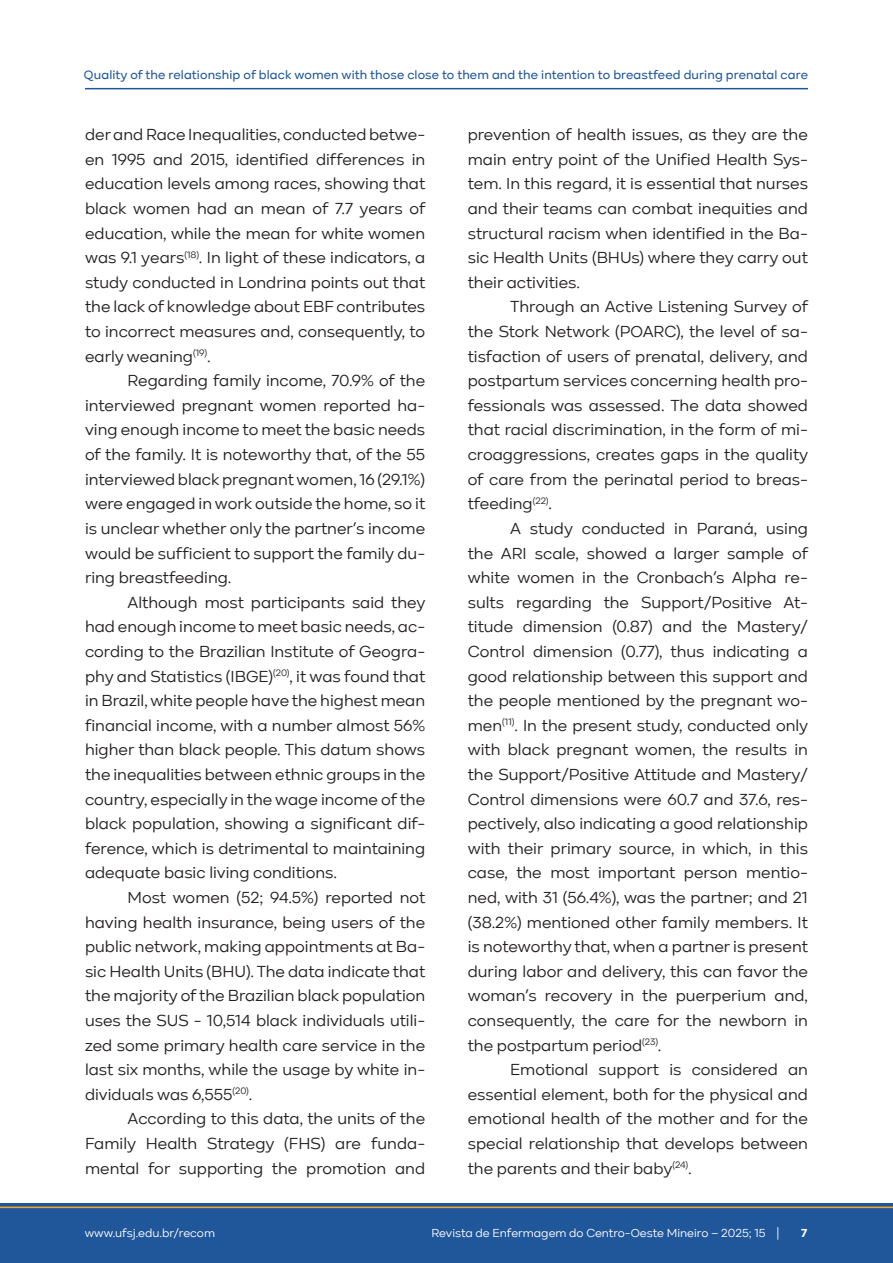
<style>
.page{position:relative;width:893px;height:1263px;background:#fff}
.page>*{position:absolute;margin:0;border:0;box-sizing:border-box;transform-origin:0 0}
.Texto_artigo{font:16.5px/24.6px "Kinetika";color:#231f20;text-align:justify}
.t1{font:500 12.6px "Kinetika";letter-spacing:.01em;color:#20579b}
.t2{font:12px "Kinetika";color:#fff}
.t3{font:700 12px "Kinetika";color:#fff}
</style>
<div class="page">
<div style="left:0;top:1203px;width:893px;height:60px;background:#20579b"></div>
<hr style="left:0;top:1206px;width:893px;height:2px;background:#f9a42e">
<hr style="left:85px;top:88px;width:723px;height:1px;background:#20579b">
<p class="t1" style="left:84px;top:67px;width:725px">Quality of the relationship of black women with those close to them and the intention to breastfeed during prenatal care</p>
<p class="Texto_artigo" style="left:85px;top:122px;width:342px">der and Race Inequalities, conducted betwe&shy;en 1995 and 2015, identified differences in education levels among races, showing that black women had an mean of 7.7 years of education, while the mean for white women was 9.1 years<sup>(18)</sup>. In light of these indicators, a study conducted in Londrina points out that the lack of knowledge about EBF contributes to incorrect measures and, consequently, to early weaning<sup>(19)</sup>.</p>
<p class="Texto_artigo" style="left:85px;top:368px;width:342px;text-indent:43px">Regarding family income, 70.9% of the interviewed pregnant women reported ha&shy;ving enough income to meet the basic needs of the family. It is noteworthy that, of the 55 interviewed black pregnant women, 16 (29.1%) were engaged in work outside the home, so it is unclear whether only the partner’s income would be sufficient to support the family du&shy;ring breastfeeding.</p>
<p class="Texto_artigo" style="left:85px;top:590px;width:342px;text-indent:43px">Although most participants said they had enough income to meet basic needs, ac&shy;cording to the Brazilian Institute of Geogra&shy;phy and Statistics (IBGE)<sup>(20)</sup>, it was found that in Brazil, white people have the highest mean financial income, with a number almost 56% higher than black people. This datum shows the inequalities between ethnic groups in the country, especially in the wage income of the black population, showing a significant dif&shy;ference, which is detrimental to maintaining adequate basic living conditions.</p>
<p class="Texto_artigo" style="left:85px;top:885px;width:342px;text-indent:43px">Most women (52; 94.5%) reported not having health insurance, being users of the public network, making appointments at Ba&shy;sic Health Units (BHU). The data indicate that the majority of the Brazilian black population uses the SUS - 10,514 black individuals utili&shy;zed some primary health care service in the last six months, while the usage by white in&shy;dividuals was 6,555<sup>(20)</sup>.</p>
<p class="Texto_artigo" style="left:85px;top:1106px;width:342px;text-indent:43px">According to this data, the units of the Family Health Strategy (FHS) are funda&shy;mental for supporting the promotion and</p>
<p class="Texto_artigo" style="left:468px;top:122px;width:342px">prevention of health issues, as they are the main entry point of the Unified Health Sys&shy;tem. In this regard, it is essential that nurses and their teams can combat inequities and structural racism when identified in the Ba&shy;sic Health Units (BHUs) where they carry out their activities.</p>
<p class="Texto_artigo" style="left:468px;top:295px;width:342px;text-indent:43px">Through an Active Listening Survey of the Stork Network (POARC), the level of sa&shy;tisfaction of users of prenatal, delivery, and postpartum services concerning health pro&shy;fessionals was assessed. The data showed that racial discrimination, in the form of mi&shy;croaggressions, creates gaps in the quality of care from the perinatal period to breas&shy;tfeeding<sup>(22)</sup>.</p>
<p class="Texto_artigo" style="left:468px;top:516px;width:342px;text-indent:43px">A study conducted in Paraná, using the ARI scale, showed a larger sample of white women in the Cronbach’s Alpha re&shy;sults regarding the Support/Positive At&shy;titude dimension (0.87) and the Mastery/ Control dimension (0.77), thus indicating a good relationship between this support and the people mentioned by the pregnant wo&shy;men<sup>(11)</sup>. In the present study, conducted only with black pregnant women, the results in the Support/Positive Attitude and Mastery/ Control dimensions were 60.7 and 37.6, res&shy;pectively, also indicating a good relationship with their primary source, in which, in this case, the most important person mentio&shy;ned, with 31 (56.4%), was the partner; and 21 (38.2%) mentioned other family members. It is noteworthy that, when a partner is present during labor and delivery, this can favor the woman’s recovery in the puerperium and, consequently, the care for the newborn in the postpartum period<sup>(23)</sup>.</p>
<p class="Texto_artigo" style="left:468px;top:1057px;width:342px;text-indent:43px">Emotional support is considered an essential element, both for the physical and emotional health of the mother and for the special relationship that develops between the parents and their baby<sup>(24)</sup>.</p>
<p class="t2" style="left:85px;top:1226px;width:132px">www.ufsj.edu.br/recom</p>
<p class="t2" style="left:431px;top:1226px;width:349px">Revista de Enfermagem do Centro-Oeste Mineiro – 2025; 15 |</p>
<p class="t3" style="left:801px;top:1226px;width:8px">7</p>
</div>
